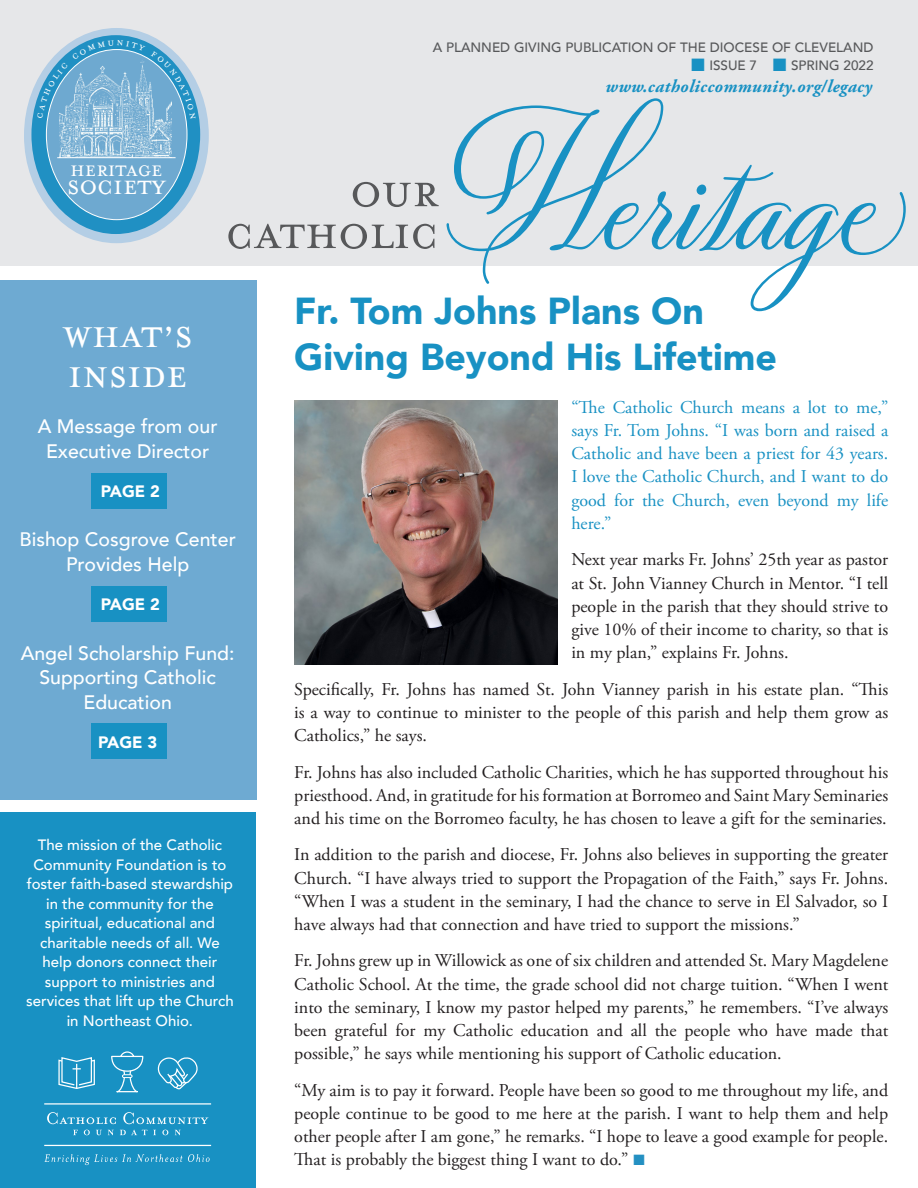
<style>
.page{position:relative;width:918px;height:1188px;background:#fff}
.page>*{position:absolute;margin:0;border:0;box-sizing:border-box;transform-origin:0 0}
.t1{font:155.55px "Quita";color:#1891c3}
.t2{font:54px "Mrs Eaves Small Caps";letter-spacing:-.01em;color:#57585a}
.t3{font:45px "Mrs Eaves All Small Caps";color:#fff}
.t4{font:900 37.5px/45.6px "Avenir";color:#1891c3}
.t5{font:30.3px "Mrs Eaves All Small Caps";color:#fff}
.t6{font:23.85px "Mrs Eaves All Small Caps";color:#fff}
.t7{font:500 19.5px/24.8px "Avenir";color:#fff;text-align:center}
.t8{font:18px/23.1px "Adobe Garamond Pro";color:#231f20;text-align:justify}
.t9{font:18px/23.1px "Adobe Garamond Pro";color:#1891c3;text-align:justify}
.t10{font:italic 700 18px "Adobe Garamond Pro";letter-spacing:.02em;color:#1891c3}
.t11{font:900 16.5px "Avenir";color:#fff}
.t12{font:500 15px/19.5px "Avenir";color:#fff;text-align:center}
.t13{font:500 13.5px "Avenir";color:#57585a}
</style>
<div class="page">
<div style="left:0;top:813px;width:256px;height:375px;background:#1891c3"></div>
<div style="left:0;top:280px;width:256px;height:520px;background:#6eaad2"></div>
<div style="left:92px;top:724px;width:75px;height:35px;background:#1891c3"></div>
<div style="left:92px;top:587px;width:75px;height:35px;background:#1891c3"></div>
<div style="left:92px;top:474px;width:75px;height:35px;background:#1891c3"></div>
<div style="left:0;top:0;width:918px;height:266px;background:#e6e7e9"></div>
<div style="left:24px;top:28px;width:185px;height:215px;background:#b4cee5;border-radius:50%"></div>
<div style="left:31px;top:35px;width:169px;height:199px;background:#2090c3;border-radius:50%"></div>
<div style="left:46px;top:50px;width:141px;height:170px;background:#6ea9d0;border-radius:50%"></div>
<img style="left:60px;top:119px;width:111px;height:38px">
<hr style="left:57px;top:157px;width:119px;height:1px;background:#fff">
<svg style="left:47px;top:1112px;width:69px;height:12px"></svg>
<svg style="left:123px;top:1112px;width:85px;height:12px"></svg>
<svg style="left:73px;top:1130px;width:5px;height:5px"></svg>
<svg style="left:84px;top:1130px;width:6px;height:5px"></svg>
<svg style="left:96px;top:1130px;width:6px;height:5px"></svg>
<svg style="left:108px;top:1130px;width:6px;height:5px"></svg>
<svg style="left:120px;top:1130px;width:27px;height:5px"></svg>
<svg style="left:153px;top:1130px;width:3px;height:5px"></svg>
<svg style="left:162px;top:1130px;width:6px;height:5px"></svg>
<svg style="left:175px;top:1130px;width:6px;height:5px"></svg>
<hr style="left:44px;top:1103px;width:167px;height:2px;background:#fff">
<hr style="left:44px;top:1145px;width:167px;height:1px;background:#fff">
<svg style="left:58px;top:1057px;width:37px;height:32px"></svg>
<svg style="left:157px;top:1057px;width:41px;height:33px"></svg>
<svg style="left:111px;top:1051px;width:33px;height:42px"></svg>
<div style="left:122px;top:1074px;width:11px;height:4px;border:1px solid #fff;border-radius:2px"></div>
<svg style="left:44px;top:1154px;width:166px;height:11px"></svg>
<img style="left:294px;top:401px;width:264px;height:264px">
<svg style="left:37px;top:40px;width:159px;height:79px"></svg>
<p class="t13" style="left:433px;top:36px;width:442px">A PLANNED GIVING PUBLICATION OF THE DIOCESE OF CLEVELAND</p>
<p class="t13" style="left:709px;top:54px;width:49px">ISSUE 7</p>
<p class="t13" style="left:791px;top:54px;width:84px">SPRING 2022</p>
<p class="t10" style="left:606px;top:76px;width:268px">www.catholiccommunity.org/legacy</p>
<p class="t1" style="left:431px;top:103px;width:477px">Heritage</p>
<p class="t6" style="left:70px;top:159px;width:94px">heritage</p>
<p class="t5" style="left:67px;top:173px;width:100px">society</p>
<p class="t2" style="left:350px;top:161px;width:90px">our</p>
<p class="t2" style="left:225px;top:203px;width:215px">catholic</p>
<p class="t4" style="left:294px;top:287px;width:484px">Fr. Tom Johns Plans On<br>Giving Beyond His Lifetime</p>
<p class="t9" style="left:571px;top:396px;width:318px">“The Catholic Church means a lot to me,” says Fr. Tom Johns. “I was born and raised a Catholic and have been a priest for 43 years.<br>I love the Catholic Church, and I want to do good for the Church, even beyond my life here.”</p>
<p class="t8" style="left:571px;top:549px;width:318px">Next year marks Fr. Johns’ 25th year as pastor at St. John Vianney Church in Mentor. “I tell people in the parish that they should strive to give 10% of their income to charity, so that is in my plan,” explains Fr. Johns.</p>
<p class="t8" style="left:294px;top:678px;width:595px">Specifically, Fr. Johns has named St. John Vianney parish in his estate plan. “This is a way to continue to minister to the people of this parish and help them grow as Catholics,” he says.</p>
<p class="t8" style="left:294px;top:761px;width:595px">Fr. Johns has also included Catholic Charities, which he has supported throughout his priesthood. And, in gratitude for his formation at Borromeo and Saint Mary Seminaries and his time on the Borromeo faculty, he has chosen to leave a gift for the seminaries.</p>
<p class="t8" style="left:294px;top:844px;width:596px">In addition to the parish and diocese, Fr. Johns also believes in supporting the greater Church. “I have always tried to support the Propagation of the Faith,” says Fr. Johns. “When I was a student in the seminary, I had the chance to serve in El Salvador, so I have always had that connection and have tried to support the missions.”</p>
<p class="t8" style="left:294px;top:950px;width:596px">Fr. Johns grew up in Willowick as one of six children and attended St. Mary Magdelene Catholic School. At the time, the grade school did not charge tuition. “When I went into the seminary, I know my pastor helped my parents,” he remembers. “I’ve always been grateful for my Catholic education and all the people who have made that possible,” he says while mentioning his support of Catholic education.</p>
<p class="t8" style="left:294px;top:1079px;width:595px">“My aim is to pay it forward. People have been so good to me throughout my life, and people continue to be good to me here at the parish. I want to help them and help other people after I am gone,” he remarks. “I hope to leave a good example for people.<br>That is probably the biggest thing I want to do.”</p>
<p class="t3" style="left:63px;top:316px;width:131px">What’s</p>
<p class="t3" style="left:68px;top:357px;width:121px">Inside</p>
<p class="t7" style="left:38px;top:413px;width:181px">A Message from our<br>Executive Director</p>
<p class="t11" style="left:101px;top:477px;width:61px">PAGE 2</p>
<p class="t7" style="left:19px;top:526px;width:218px">Bishop Cosgrove Center<br>Provides Help</p>
<p class="t11" style="left:101px;top:590px;width:61px">PAGE 2</p>
<p class="t7" style="left:21px;top:639px;width:215px">Angel Scholarship Fund:<br>Supporting Catholic<br>Education</p>
<p class="t11" style="left:98px;top:728px;width:61px">PAGE 3</p>
<p class="t12" style="left:26px;top:834px;width:209px">The mission of the Catholic<br>Community Foundation is to foster faith-based stewardship in the community for the spiritual, educational and charitable needs of all. We help donors connect their support to ministries and services that lift up the Church in Northeast Ohio.</p>
</div>
